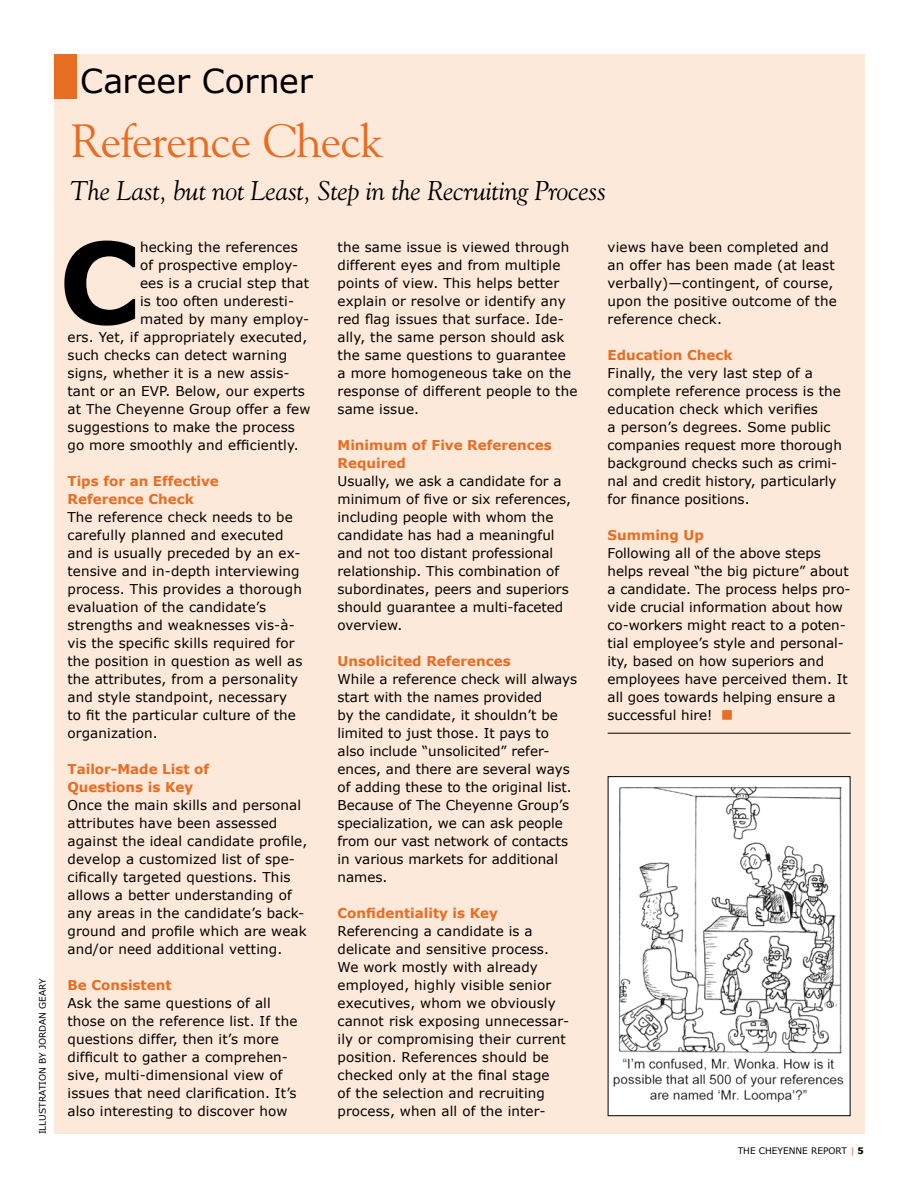
<style>
.page{position:relative;width:918px;height:1188px;background:#fff}
.page>*{position:absolute;margin:0;border:0;box-sizing:border-box;transform-origin:0 0}
.t1{font:700 112.5px "Verdana";color:#000}
.t2{font:46.5px "Goudy";letter-spacing:-.02em;color:#e76d24}
.t3{font:33px "Verdana";letter-spacing:-.005em;color:#000}
.t4{font:italic 27px "Goudy";letter-spacing:-.015em;color:#000}
.t5{font:13.5px/18px "Verdana";letter-spacing:.01em;color:#000}
.t6{font:700 13.5px/18px "Verdana";color:#e76d24}
.t7{font:9px "Verdana";color:#000}
.s1{font-family:"Universal Newswith Comm Pi";font-size:12px;color:#e76d24}
.s2{color:#e76d24}
.s3{font-weight:700}
</style>
<div class="page">
<div style="left:54px;top:54px;width:810px;height:1080px;background:#fde9d9"></div>
<hr style="left:608px;top:733px;width:243px;height:1px;background:#000">
<div style="left:54px;top:54px;width:22px;height:45px;background:#e76d24"></div>
<img style="left:610px;top:778px;width:238px;height:336px">
<div style="left:608px;top:776px;width:242px;height:340px;border:1px solid #000"></div>
<p class="t7" style="left:37px;top:1134px;width:157px;rotate:-90deg">ILLUSTRATION by Jordan Geary</p>
<h3 class="t3" style="left:80px;top:60px;width:234px">Career Corner</h3>
<h2 class="t2" style="left:72px;top:112px;width:313px">Reference Check</h2>
<h3 class="t4" style="left:70px;top:174px;width:537px">The Last, but not Least, Step in the Recruiting Process</h3>
<h1 class="t1" style="left:59px;top:212px;width:83px">C</h1>
<p class="t5" style="left:140px;top:238px;width:159px">hecking the references</p>
<p class="t5" style="left:140px;top:256px;width:160px">of prospective employ-</p>
<p class="t5" style="left:140px;top:274px;width:171px">ees is a crucial step that</p>
<p class="t5" style="left:140px;top:292px;width:156px">is too often underesti-</p>
<p class="t5" style="left:140px;top:310px;width:171px">mated by many employ-</p>
<p class="t5" style="left:68px;top:328px;width:241px">ers. Yet, if appropriately executed,</p>
<p class="t5" style="left:68px;top:346px;width:221px">such checks can detect warning</p>
<p class="t5" style="left:68px;top:364px;width:224px">signs, whether it is a new assis-</p>
<p class="t5" style="left:68px;top:382px;width:239px">tant or an EVP. Below, our experts</p>
<p class="t5" style="left:68px;top:400px;width:245px">at The Cheyenne Group offer a few</p>
<p class="t5" style="left:68px;top:418px;width:229px">suggestions to make the process</p>
<p class="t5" style="left:68px;top:436px;width:233px">go more smoothly and efficiently.</p>
<p class="t6" style="left:68px;top:472px;width:153px">Tips for an Effective<br>Reference Check</p>
<p class="t5" style="left:68px;top:508px;width:236px">The reference check needs to be carefully planned and executed and is usually preceded by an ex&shy;tensive and in-depth interviewing process. This provides a thorough evaluation of the candidate’s strengths and weaknesses vis-à&shy;vis the specific skills required for the position in question as well as the attributes, from a personality and style standpoint, necessary to fit the particular culture of the organization.</p>
<p class="t6" style="left:68px;top:760px;width:143px">Tailor-Made List of<br>Questions is Key</p>
<p class="t5" style="left:68px;top:796px;width:241px">Once the main skills and personal attributes have been assessed against the ideal candidate profile, develop a customized list of spe&shy;cifically targeted questions. This allows a better understanding of any areas in the candidate’s back&shy;ground and profile which are weak and/or need additional vetting.</p>
<p class="t6" style="left:68px;top:976px;width:106px">Be Consistent</p>
<p class="t5" style="left:68px;top:993px;width:231px">Ask the same questions of all those on the reference list. If the questions differ, then it’s more difficult to gather a comprehen&shy;sive, multi-dimensional view of issues that need clarification. It’s also interesting to discover how</p>
<p class="t5" style="left:338px;top:237px;width:241px">the same issue is viewed through different eyes and from multiple points of view. This helps better explain or resolve or identify any red flag issues that surface. Ide&shy;ally, the same person should ask the same questions to guarantee<br>a more homogeneous take on the response of different people to the same issue.</p>
<p class="t6" style="left:338px;top:435px;width:216px">Minimum of Five References<br>Required</p>
<p class="t5" style="left:338px;top:471px;width:235px">Usually, we ask a candidate for a minimum of five or six references, including people with whom the candidate has had a meaningful and not too distant professional relationship. This combination of subordinates, peers and superiors should guarantee a multi-faceted overview.</p>
<p class="t6" style="left:338px;top:651px;width:175px">Unsolicited References</p>
<p class="t5" style="left:338px;top:669px;width:241px">While a reference check will always start with the names provided<br>by the candidate, it shouldn’t be limited to just those. It pays to also include “unsolicited” refer&shy;ences, and there are several ways of adding these to the original list.<br>Because of The Cheyenne Group’s specialization, we can ask people from our vast network of contacts in various markets for additional names.</p>
<p class="t6" style="left:338px;top:903px;width:162px">Confidentiality is Key</p>
<p class="t5" style="left:338px;top:921px;width:233px">Referencing a candidate is a delicate and sensitive process.<br>We work mostly with already employed, highly visible senior executives, whom we obviously cannot risk exposing unnecessar&shy;ily or compromising their current position. References should be checked only at the final stage<br>of the selection and recruiting process, when all of the inter-</p>
<p class="t5" style="left:608px;top:238px;width:231px">views have been completed and an offer has been made (at least verbally)—contingent, of course, upon the positive outcome of the reference check.</p>
<p class="t6" style="left:608px;top:346px;width:126px">Education Check</p>
<p class="t5" style="left:608px;top:364px;width:236px">Finally, the very last step of a complete reference process is the education check which verifies<br>a person’s degrees. Some public companies request more thorough background checks such as crimi&shy;nal and credit history, particularly for finance positions.</p>
<p class="t6" style="left:608px;top:526px;width:98px">Summing Up</p>
<p class="t5" style="left:608px;top:544px;width:245px">Following all of the above steps helps reveal “the big picture” about a candidate. The process helps pro&shy;vide crucial information about how co-workers might react to a poten&shy;tial employee’s style and personal&shy;ity, based on how superiors and employees have perceived them. It all goes towards helping ensure a successful hire! <span class="s1">m</span></p>
<p class="t7" style="left:738px;top:1145px;width:128px">THE CHEYENNE REPORT <span class="s2">|</span> <span class="s3">5</span></p>
</div>
